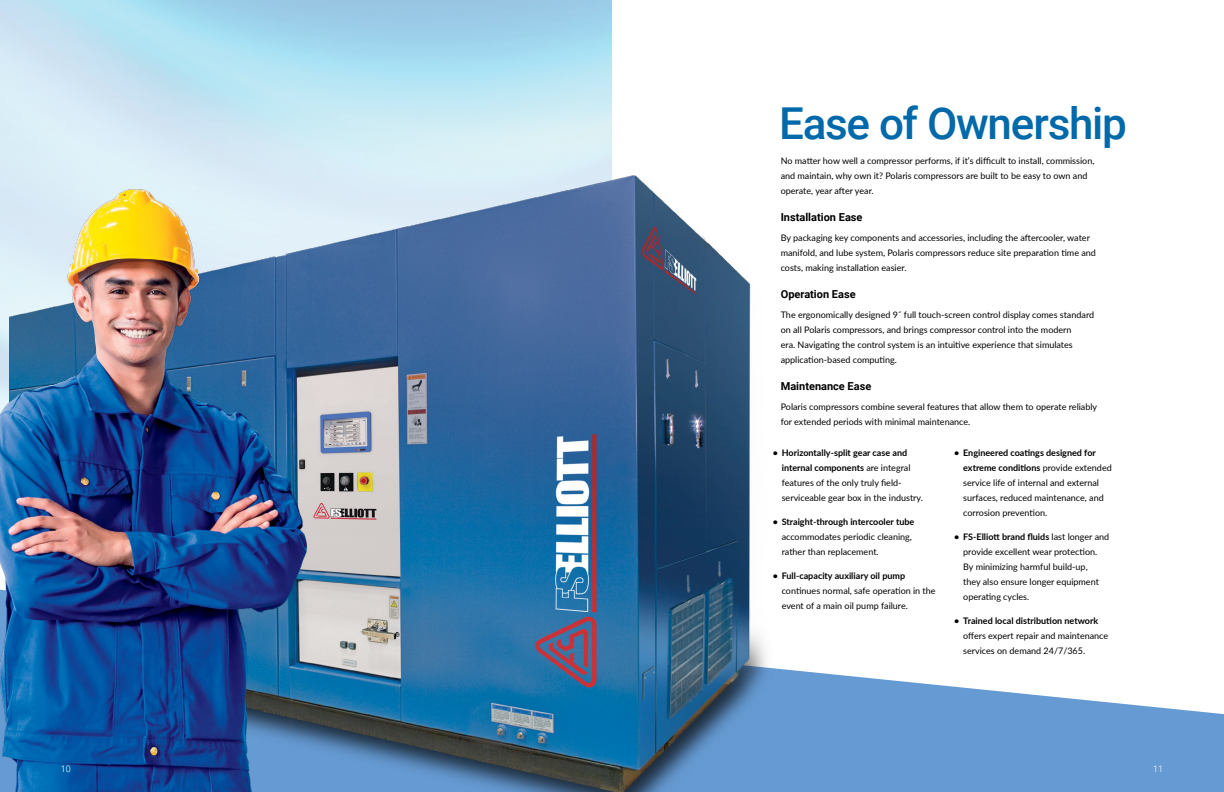
<style>
.page{position:relative;width:1224px;height:792px;background:#fff}
.page>*{position:absolute;margin:0;border:0;box-sizing:border-box;transform-origin:0 0}
.t1{font:500 44px "Roboto";letter-spacing:-.03em;color:#0069aa}
.t2{font:700 11px "Roboto";color:#000}
.t3{font:9px/15px "Lato";color:#000}
.t4{font:700 9px "Lato";color:#000}
.t5{font:300 9px "Roboto";color:#fff}
.s1{font-weight:700}
</style>
<div class="page">
<svg style="left:873px;top:678px;width:351px;height:114px;fill:#659ad2"></svg>
<img style="left:9px;top:132px;width:864px;height:660px">
<img style="left:0;top:142px;width:336px;height:650px">
<p class="t5" style="left:61px;top:763px;width:11px">10</p>
<h1 class="t1" style="left:779px;top:93px;width:349px">Ease of Ownership</h1>
<p class="t3" style="left:781px;top:153px;width:315px">No matter how well a compressor performs, if it’s difficult to install, commission, and maintain, why own it? Polaris compressors are built to be easy to own and operate, year after year.</p>
<p class="t2" style="left:781px;top:210px;width:83px">Installation Ease</p>
<p class="t3" style="left:781px;top:230px;width:317px">By packaging key components and accessories, including the aftercooler, water manifold, and lube system, Polaris compressors reduce site preparation time and costs, making installation easier.</p>
<p class="t2" style="left:781px;top:287px;width:76px">Operation Ease</p>
<p class="t3" style="left:781px;top:307px;width:315px">The ergonomically designed 9˝ full touch-screen control display comes standard on all Polaris compressors, and brings compressor control into the modern<br>era. Navigating the control system is an intuitive experience that simulates application-based computing.</p>
<p class="t2" style="left:781px;top:379px;width:92px">Maintenance Ease</p>
<p class="t3" style="left:781px;top:399px;width:318px">Polaris compressors combine several features that allow them to operate reliably for extended periods with minimal maintenance.</p>
<p class="t3" style="left:782px;top:445px;width:143px;text-indent:-9px"><span class="s1">• Horizontally-split gear case and internal components</span> are integral features of the only truly field&shy;serviceable gear box in the industry.</p>
<p class="t4" style="left:773px;top:515px;width:143px">• Straight-through intercooler tube</p>
<p class="t3" style="left:782px;top:529px;width:132px">accommodates periodic cleaning, rather than replacement.</p>
<p class="t4" style="left:773px;top:569px;width:134px">• Full-capacity auxiliary oil pump</p>
<p class="t3" style="left:782px;top:583px;width:155px">continues normal, safe operation in the event of a main oil pump failure.</p>
<p class="t3" style="left:963px;top:445px;width:150px;text-indent:-9px"><span class="s1">• Engineered coatings designed for extreme conditions</span> provide extended service life of internal and external surfaces, reduced maintenance, and corrosion prevention.</p>
<p class="t3" style="left:963px;top:529px;width:147px;text-indent:-9px"><span class="s1">• FS-Elliott brand fluids</span> last longer and provide excellent wear protection.<br>By minimizing harmful build-up,<br>they also ensure longer equipment operating cycles.</p>
<p class="t4" style="left:954px;top:614px;width:145px">• Trained local distribution network</p>
<p class="t3" style="left:963px;top:628px;width:147px">offers expert repair and maintenance services on demand 24/7/365.</p>
<p class="t5" style="left:1153px;top:763px;width:11px">11</p>
</div>
